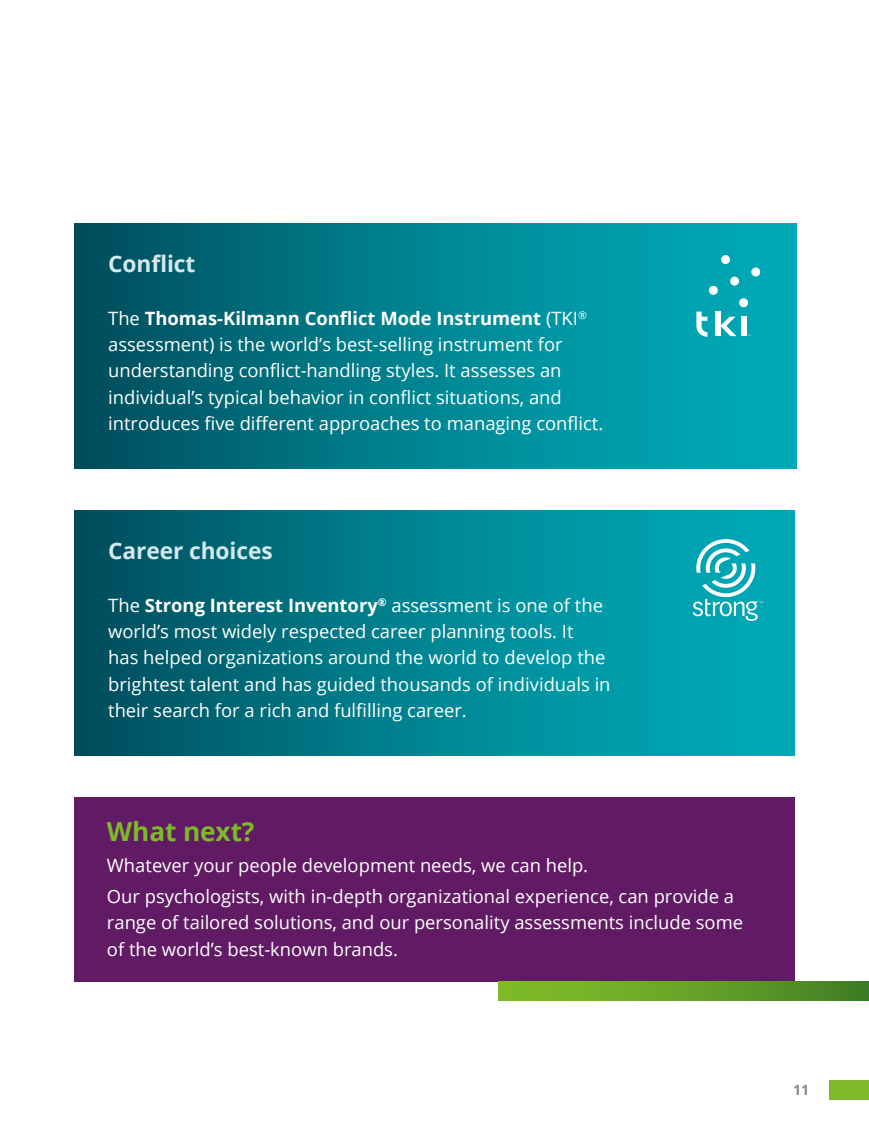
<style>
.page{position:relative;width:869px;height:1141px;background:#fff}
.page>*{position:absolute;margin:0;border:0;box-sizing:border-box;transform-origin:0 0}
.t1{font:700 26.25px "Open Sans";letter-spacing:-.005em;color:#7db928}
.t2{font:700 22.75px "Open Sans";letter-spacing:-.005em;color:#d2eaee}
.t3{font:18.38px/26.2px "Open Sans";color:#fff}
.t4{font:700 14.17px "Open Sans";color:#878787}
.s1{font-weight:700}
</style>
<div class="page">
<div style="left:828px;top:1080px;width:40px;height:20px;background:#7db928"></div>
<div style="left:74px;top:510px;width:720px;height:246px;background:linear-gradient(to right,#005260,#00b2bf)"></div>
<div style="left:74px;top:223px;width:721px;height:245px;background:linear-gradient(to right,#005160,#00b2c0)"></div>
<div style="left:74px;top:797px;width:720px;height:184px;background:#611a64"></div>
<div style="left:498px;top:981px;width:370px;height:20px;background:linear-gradient(to right,#85c229,#438125)"></div>
<svg style="left:692px;top:539px;width:70px;height:82px"></svg>
<div style="left:740px;top:317px;width:5px;height:19px;background:#fff"></div>
<div style="left:714px;top:312px;width:5px;height:24px;background:#fff"></div>
<svg style="left:696px;top:312px;width:11px;height:25px"></svg>
<svg style="left:720px;top:254px;width:10px;height:11px"></svg>
<svg style="left:729px;top:276px;width:10px;height:10px"></svg>
<svg style="left:708px;top:285px;width:10px;height:10px"></svg>
<svg style="left:750px;top:267px;width:10px;height:10px"></svg>
<svg style="left:738px;top:298px;width:10px;height:10px"></svg>
<svg style="left:720px;top:317px;width:16px;height:19px"></svg>
<p class="t2" style="left:108px;top:248px;width:89px">Conflict</p>
<p class="t3" style="left:108px;top:304px;width:496px">The <span class="s1">Thomas-Kilmann Conflict Mode Instrument</span> (TKI<sup>® </sup>assessment) is the world’s best-selling instrument for understanding conflict-handling styles. It assesses an individual’s typical behavior in conflict situations, and introduces five different approaches to managing conflict.</p>
<p class="t2" style="left:108px;top:535px;width:166px">Career choices</p>
<p class="t3" style="left:108px;top:592px;width:503px">The <span class="s1">Strong Interest Inventory</span><sup>®</sup> assessment is one of the world’s most widely respected career planning tools. It<br>has helped organizations around the world to develop the brightest talent and has guided thousands of individuals in their search for a rich and fulfilling career.</p>
<h1 class="t1" style="left:107px;top:813px;width:149px">What next?</h1>
<p class="t3" style="left:107px;top:849px;width:628px;line-height:31.2px">Whatever your people development needs, we can help.<br>Our psychologists, with in-depth organizational experience, can provide a</p>
<p class="t3" style="left:107px;top:909px;width:637px">range of tailored solutions, and our personality assessments include some of the world’s best-known brands.</p>
<p class="t4" style="left:792px;top:1080px;width:18px">11</p>
</div>
